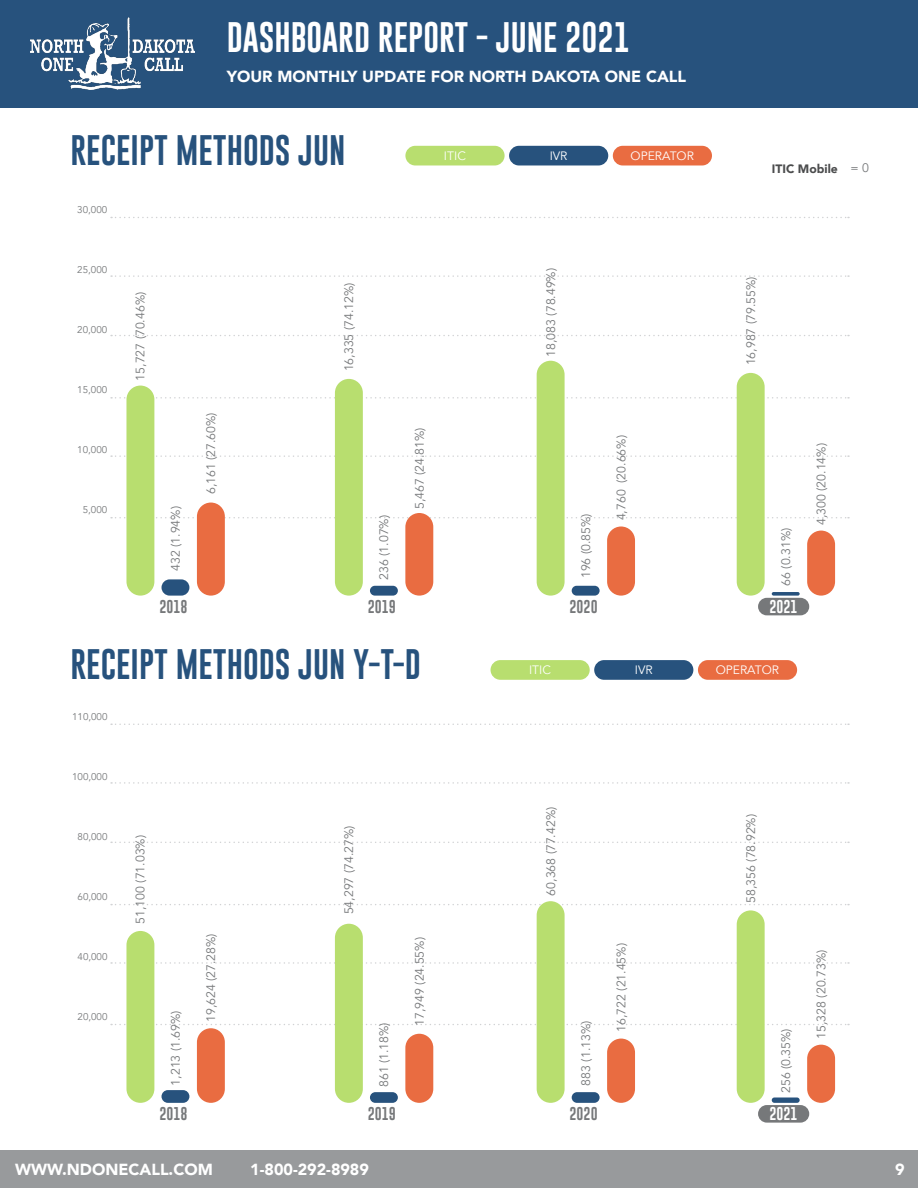
<style>
.page{position:relative;width:918px;height:1188px;background:#fff}
.page>*{position:absolute;margin:0;border:0;box-sizing:border-box;transform-origin:0 0}
.t1{font:31.2px "Gobold";color:#27527d}
.t2{font:31.2px "Gobold";color:#fff}
.t3{font:900 16.05px "Avenir";color:#fff}
.t4{font:13.5px "Gobold";color:#76787a}
.t5{font:13.5px "Gobold";color:#fff}
.t6{font:12.3px "Avenir";color:#76787a}
.t7{font:12.15px "Avenir";color:#fff}
.t8{font:900 12.15px "Avenir";color:#4b4c4d}
.t9{font:9.75px "Avenir";color:#76787a}
</style>
<div class="page">
<div style="left:758px;top:598px;width:51px;height:17px;background:#76787a;border-radius:9px"></div>
<svg style="left:111px;top:217px;width:738px;height:1px"></svg>
<svg style="left:111px;top:724px;width:738px;height:1px"></svg>
<svg style="left:111px;top:275px;width:738px;height:2px"></svg>
<svg style="left:111px;top:782px;width:738px;height:2px"></svg>
<svg style="left:111px;top:335px;width:738px;height:1px"></svg>
<svg style="left:111px;top:842px;width:738px;height:1px"></svg>
<svg style="left:111px;top:397px;width:738px;height:2px"></svg>
<svg style="left:111px;top:904px;width:738px;height:1px"></svg>
<svg style="left:111px;top:455px;width:738px;height:2px"></svg>
<svg style="left:111px;top:962px;width:738px;height:2px"></svg>
<svg style="left:111px;top:517px;width:738px;height:1px"></svg>
<svg style="left:111px;top:1024px;width:738px;height:1px"></svg>
<div style="left:126px;top:386px;width:28px;height:210px;background:#b8de6f;border-radius:14px"></div>
<div style="left:335px;top:379px;width:28px;height:217px;background:#b8de6f;border-radius:14px"></div>
<div style="left:537px;top:361px;width:28px;height:235px;background:#b8de6f;border-radius:14px"></div>
<div style="left:737px;top:373px;width:28px;height:223px;background:#b8de6f;border-radius:14px"></div>
<div style="left:162px;top:579px;width:27px;height:17px;background:#27527d;border-radius:8px"></div>
<div style="left:370px;top:586px;width:28px;height:10px;background:#27527d;border-radius:5px"></div>
<div style="left:572px;top:586px;width:28px;height:10px;background:#27527d;border-radius:5px"></div>
<svg style="left:772px;top:592px;width:28px;height:4px"></svg>
<div style="left:197px;top:503px;width:28px;height:93px;background:#e96c41;border-radius:14px"></div>
<div style="left:405px;top:513px;width:28px;height:83px;background:#e96c41;border-radius:14px"></div>
<div style="left:607px;top:526px;width:28px;height:70px;background:#e96c41;border-radius:14px"></div>
<div style="left:807px;top:531px;width:28px;height:65px;background:#e96c41;border-radius:14px"></div>
<div style="left:613px;top:146px;width:99px;height:19px;background:#e96c41;border-radius:10px"></div>
<div style="left:698px;top:660px;width:99px;height:20px;background:#e96c41;border-radius:10px"></div>
<div style="left:509px;top:146px;width:99px;height:19px;background:#27527d;border-radius:10px"></div>
<div style="left:594px;top:660px;width:99px;height:20px;background:#27527d;border-radius:10px"></div>
<div style="left:405px;top:146px;width:100px;height:19px;background:#b8de6f;border-radius:10px"></div>
<div style="left:491px;top:660px;width:99px;height:20px;background:#b8de6f;border-radius:10px"></div>
<div style="left:0;top:0;width:918px;height:107px;background:#27527d"></div>
<div style="left:0;top:1150px;width:918px;height:38px;background:#989a9c"></div>
<img style="left:30px;top:17px;width:164px;height:73px">
<div style="left:758px;top:1105px;width:51px;height:18px;background:#76787a;border-radius:9px"></div>
<div style="left:126px;top:931px;width:28px;height:172px;background:#b8de6f;border-radius:14px"></div>
<div style="left:335px;top:924px;width:28px;height:179px;background:#b8de6f;border-radius:14px"></div>
<div style="left:537px;top:901px;width:28px;height:202px;background:#b8de6f;border-radius:14px"></div>
<div style="left:737px;top:910px;width:28px;height:193px;background:#b8de6f;border-radius:14px"></div>
<div style="left:162px;top:1090px;width:27px;height:13px;background:#27527d;border-radius:6px"></div>
<div style="left:370px;top:1092px;width:28px;height:11px;background:#27527d;border-radius:5px"></div>
<div style="left:572px;top:1092px;width:28px;height:11px;background:#27527d;border-radius:5px"></div>
<div style="left:772px;top:1098px;width:28px;height:5px;background:#27527d;border-radius:3px"></div>
<div style="left:197px;top:1028px;width:28px;height:75px;background:#e96c41;border-radius:14px"></div>
<div style="left:405px;top:1034px;width:28px;height:69px;background:#e96c41;border-radius:14px"></div>
<div style="left:607px;top:1039px;width:28px;height:64px;background:#e96c41;border-radius:14px"></div>
<div style="left:807px;top:1045px;width:28px;height:58px;background:#e96c41;border-radius:14px"></div>
<p class="t2" style="left:227px;top:17px;width:405px">DASHBOARD REPORT - JUNE 2021</p>
<p class="t3" style="left:227px;top:63px;width:461px">YOUR MONTHLY UPDATE FOR NORTH DAKOTA ONE CALL</p>
<p class="t1" style="left:70px;top:130px;width:277px">RECEIPT METHODS JUN</p>
<p class="t9" style="left:77px;top:204px;width:31px">30,000</p>
<p class="t9" style="left:77px;top:264px;width:31px">25,000</p>
<p class="t9" style="left:77px;top:324px;width:31px">20,000</p>
<p class="t9" style="left:77px;top:384px;width:31px">15,000</p>
<p class="t6" style="left:133px;top:381px;width:90px;rotate:-90deg">15,727 (70.46%)</p>
<p class="t6" style="left:342px;top:371px;width:90px;rotate:-90deg">16,335 (74.12%)</p>
<p class="t7" style="left:444px;top:148px;width:23px">ITIC</p>
<p class="t7" style="left:550px;top:148px;width:19px">IVR</p>
<p class="t7" style="left:631px;top:148px;width:65px">OPERATOR</p>
<p class="t8" style="left:772px;top:158px;width:67px">ITIC Mobile</p>
<p class="t6" style="left:850px;top:160px;width:20px">= 0</p>
<p class="t6" style="left:543px;top:357px;width:90px;rotate:-90deg">18,083 (78.49%)</p>
<p class="t6" style="left:744px;top:365px;width:90px;rotate:-90deg">16,987 (79.55%)</p>
<p class="t9" style="left:77px;top:444px;width:31px">10,000</p>
<p class="t9" style="left:83px;top:504px;width:26px">5,000</p>
<p class="t6" style="left:204px;top:494px;width:83px;rotate:-90deg">6,161 (27.60%)</p>
<p class="t6" style="left:412px;top:509px;width:83px;rotate:-90deg">5,467 (24.81%)</p>
<p class="t6" style="left:614px;top:520px;width:87px;rotate:-90deg">4,760 (20.66%)</p>
<p class="t6" style="left:814px;top:525px;width:83px;rotate:-90deg">4,300 (20.14%)</p>
<p class="t6" style="left:168px;top:571px;width:66px;rotate:-90deg">432 (1.94%)</p>
<p class="t6" style="left:377px;top:580px;width:66px;rotate:-90deg">236 (1.07%)</p>
<p class="t6" style="left:578px;top:578px;width:66px;rotate:-90deg">196 (0.85%)</p>
<p class="t6" style="left:779px;top:586px;width:59px;rotate:-90deg">66 (0.31%)</p>
<p class="t4" style="left:159px;top:598px;width:30px">2018</p>
<p class="t4" style="left:368px;top:598px;width:30px">2019</p>
<p class="t4" style="left:570px;top:598px;width:30px">2020</p>
<p class="t5" style="left:770px;top:598px;width:30px">2021</p>
<p class="t1" style="left:70px;top:644px;width:352px">RECEIPT METHODS JUN Y-T-D</p>
<p class="t9" style="left:72px;top:711px;width:37px">110,000</p>
<p class="t9" style="left:72px;top:771px;width:37px">100,000</p>
<p class="t9" style="left:78px;top:831px;width:31px">80,000</p>
<p class="t9" style="left:78px;top:891px;width:31px">60,000</p>
<p class="t6" style="left:133px;top:924px;width:90px;rotate:-90deg">51,100 (71.03%)</p>
<p class="t6" style="left:342px;top:914px;width:90px;rotate:-90deg">54,297 (74.27%)</p>
<p class="t7" style="left:529px;top:662px;width:23px">ITIC</p>
<p class="t6" style="left:543px;top:896px;width:90px;rotate:-90deg">60,368 (77.42%)</p>
<p class="t7" style="left:635px;top:662px;width:19px">IVR</p>
<p class="t7" style="left:716px;top:662px;width:65px">OPERATOR</p>
<p class="t6" style="left:744px;top:903px;width:90px;rotate:-90deg">58,356 (78.92%)</p>
<p class="t9" style="left:78px;top:951px;width:31px">40,000</p>
<p class="t9" style="left:78px;top:1011px;width:31px">20,000</p>
<p class="t6" style="left:204px;top:1022px;width:90px;rotate:-90deg">19,624 (27.28%)</p>
<p class="t6" style="left:412px;top:1026px;width:90px;rotate:-90deg">17,949 (24.55%)</p>
<p class="t6" style="left:614px;top:1032px;width:90px;rotate:-90deg">16,722 (21.45%)</p>
<p class="t6" style="left:814px;top:1039px;width:90px;rotate:-90deg">15,328 (20.73%)</p>
<p class="t6" style="left:168px;top:1086px;width:76px;rotate:-90deg">1,213 (1.69%)</p>
<p class="t6" style="left:377px;top:1087px;width:66px;rotate:-90deg">861 (1.18%)</p>
<p class="t6" style="left:578px;top:1086px;width:66px;rotate:-90deg">883 (1.13%)</p>
<p class="t6" style="left:779px;top:1093px;width:66px;rotate:-90deg">256 (0.35%)</p>
<p class="t4" style="left:159px;top:1105px;width:30px">2018</p>
<p class="t4" style="left:368px;top:1105px;width:30px">2019</p>
<p class="t4" style="left:570px;top:1105px;width:30px">2020</p>
<p class="t5" style="left:770px;top:1105px;width:30px">2021</p>
<p class="t3" style="left:15px;top:1156px;width:199px">WWW.NDONECALL.COM</p>
<p class="t3" style="left:250px;top:1156px;width:120px">1-800-292-8989</p>
<p class="t3" style="left:895px;top:1156px;width:11px">9</p>
</div>
